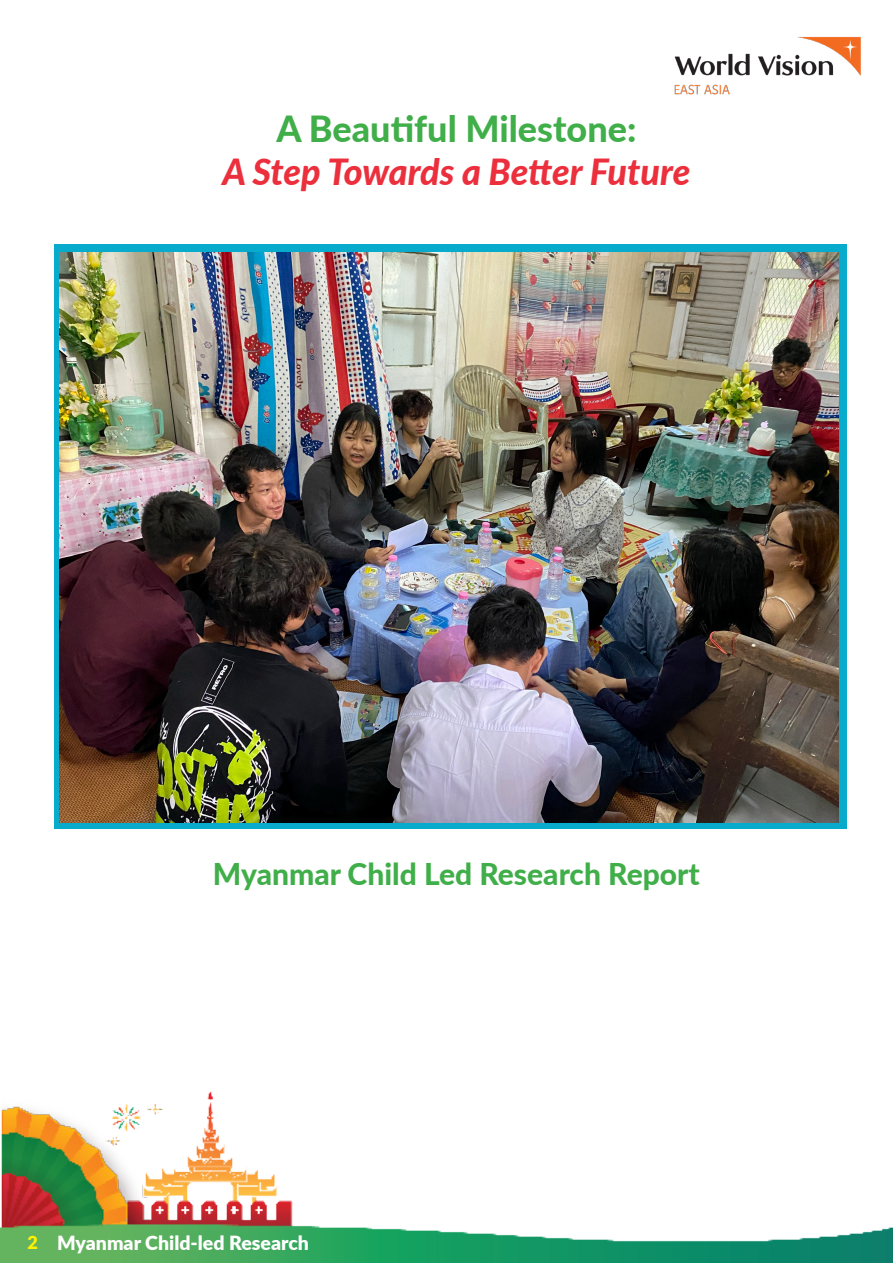
<style>
.page{position:relative;width:893px;height:1263px;background:#fff}
.page>*{position:absolute;margin:0;border:0;box-sizing:border-box;transform-origin:0 0}
.t1{font:italic 800 36px "Lato";letter-spacing:-.005em;color:#ec2f3c}
.t2{font:800 36px "Lato";color:#40ae49}
.t3{font:800 30px "Lato";color:#40ae49}
.t4{font:900 19.5px "Lato";color:#fff}
.s1{font-size:18px;color:#fff101}
</style>
<div class="page">
<img style="left:0;top:1091px;width:893px;height:172px">
<div style="left:54px;top:244px;width:792px;height:585px;background:#08abcb"></div>
<img style="left:59px;top:252px;width:780px;height:570px">
<img style="left:674px;top:36px;width:187px;height:59px">
<p class="t2" style="left:276px;top:102px;width:362px">A Beautiful Milestone:</p>
<p class="t1" style="left:222px;top:145px;width:469px">A Step Towards a Better Future</p>
<p class="t3" style="left:213px;top:852px;width:488px">Myanmar Child Led Research Report</p>
<p class="t4" style="left:27px;top:1228px;width:283px"><span class="s1">2</span> Myanmar Child-led Research</p>
</div>
